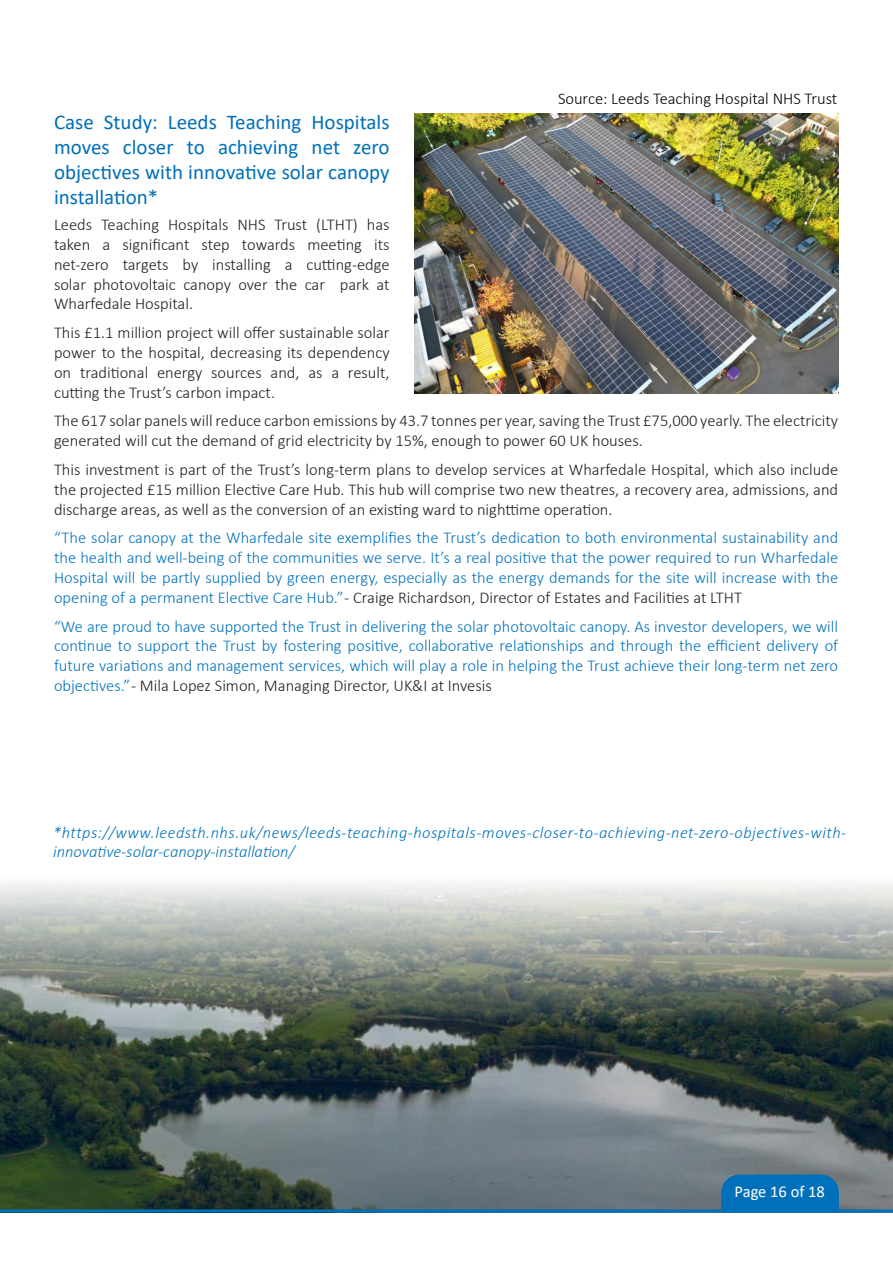
<style>
.page{position:relative;width:893px;height:1263px;background:#fff}
.page>*{position:absolute;margin:0;border:0;box-sizing:border-box;transform-origin:0 0}
.Heading_1{font:21px/25.2px "Calibri";color:#0070ba;text-align:justify}
.Heading_1-2{font:300 16.5px/19.8px "Calibri";color:#231f20;text-align:justify}
.t1{font:300 16.5px/19.8px "Calibri";color:#0574bc;text-align:justify}
.t2{font:italic 300 16.5px/19.8px "Calibri";letter-spacing:.03em;color:#0574bc}
.TOC_Enteries{font:300 16.5px "Calibri";color:#000}
.t3{font:16.5px "Calibri";color:#fff}
.s1{color:#231f20}
</style>
<div class="page">
<img style="left:0;top:882px;width:893px;height:327px">
<img style="left:414px;top:113px;width:424px;height:281px">
<hr style="left:0;top:1209px;width:893px;height:3px;background:#0070ba">
<div style="left:721px;top:1174px;width:118px;height:36px;background:#0070ba"></div>
<p class="TOC_Enteries" style="left:558px;top:88px;width:281px">Source: Leeds Teaching Hospital NHS Trust</p>
<p class="Heading_1" style="left:54px;top:109px;width:337px">Case Study: Leeds Teaching Hospitals moves closer to achieving net zero objectives with innovative solar canopy installation*</p>
<p class="Heading_1-2" style="left:54px;top:215px;width:337px">Leeds Teaching Hospitals NHS Trust (LTHT) has taken a significant step towards meeting its net-zero targets by installing a cutting-edge solar photovoltaic canopy over the car park at Wharfedale Hospital.</p>
<p class="Heading_1-2" style="left:54px;top:323px;width:337px">This £1.1 million project will offer sustainable solar power to the hospital, decreasing its dependency on traditional energy sources and, as a result, cutting the Trust’s carbon impact.</p>
<p class="Heading_1-2" style="left:54px;top:411px;width:786px">The 617 solar panels will reduce carbon emissions by 43.7 tonnes per year, saving the Trust £75,000 yearly. The electricity generated will cut the demand of grid electricity by 15%, enough to power 60 UK houses.</p>
<p class="Heading_1-2" style="left:54px;top:459px;width:786px">This investment is part of the Trust’s long-term plans to develop services at Wharfedale Hospital, which also include the projected £15 million Elective Care Hub. This hub will comprise two new theatres, a recovery area, admissions, and discharge areas, as well as the conversion of an existing ward to nighttime operation.</p>
<p class="t1" style="left:54px;top:528px;width:786px">“The solar canopy at the Wharfedale site exemplifies the Trust’s dedication to both environmental sustainability and the health and well-being of the communities we serve. It’s a real positive that the power required to run Wharfedale Hospital will be partly supplied by green energy, especially as the energy demands for the site will increase with the opening of a permanent Elective Care Hub.” <span class="s1">- Craige Richardson, Director of Estates and Facilities at LTHT</span></p>
<p class="t1" style="left:54px;top:616px;width:786px">“We are proud to have supported the Trust in delivering the solar photovoltaic canopy. As investor developers, we will continue to support the Trust by fostering positive, collaborative relationships and through the efficient delivery of future variations and management services, which will play a role in helping the Trust achieve their long-term net zero objectives.” <span class="s1">- Mila Lopez Simon, Managing Director, UK&amp;I at Invesis</span></p>
<p class="t2" style="left:53px;top:822px;width:794px">*https://www.leedsth.nhs.uk/news/leeds-teaching-hospitals-moves-closer-to-achieving-net-zero-objectives-with&shy;innovative-solar-canopy-installation/</p>
<p class="t3" style="left:735px;top:1180px;width:92px">Page 16 of 18</p>
</div>
